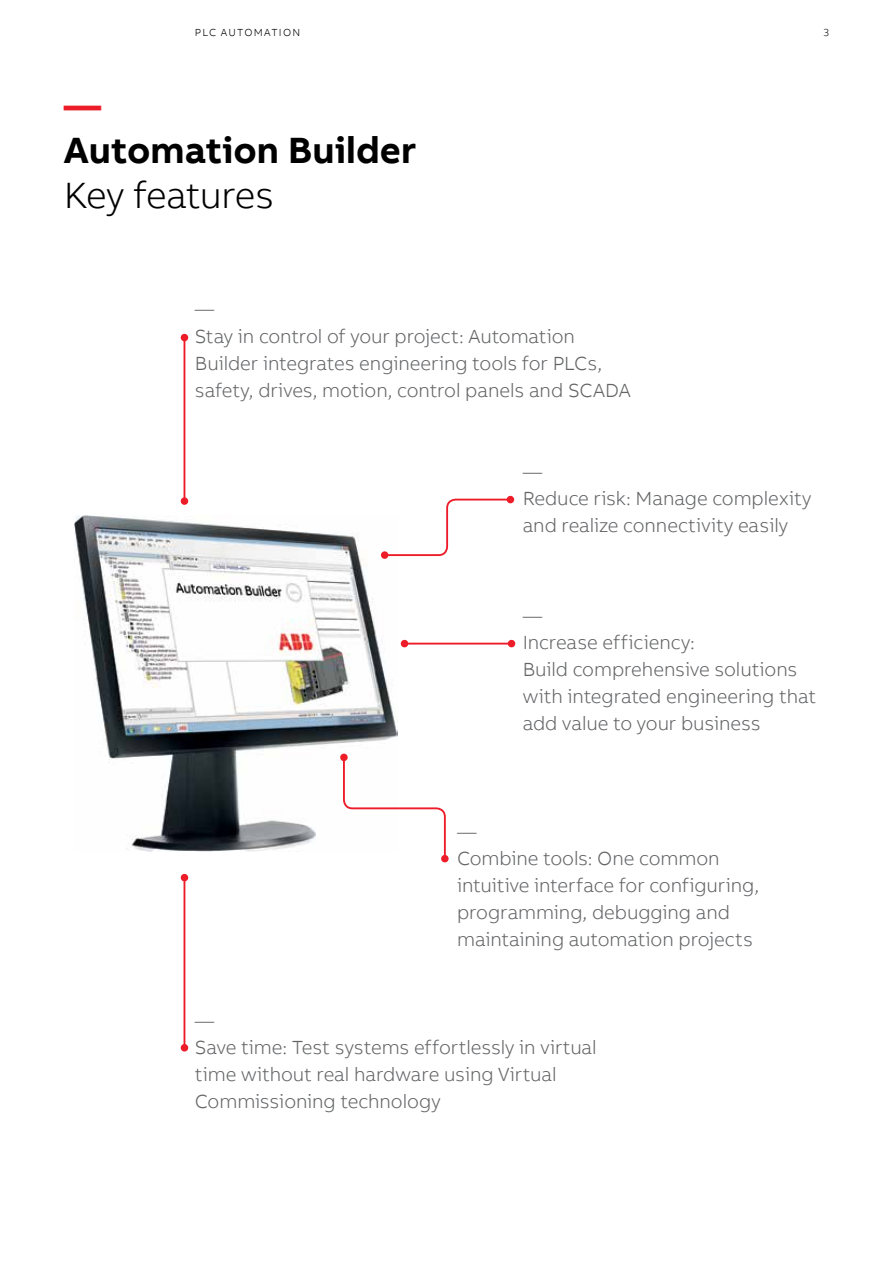
<style>
.page{position:relative;width:893px;height:1263px;background:#fff}
.page>*{position:absolute;margin:0;border:0;box-sizing:border-box;transform-origin:0 0}
.t1{font:700 37.5px "AB Bvoice";color:#000}
.t2{font:300 37.5px "AB Bvoice";letter-spacing:-.02em;color:#000}
.t3{font:700 37.5px "AB Bvoice";color:#ed1c29}
.t4{font:300 19.5px/27px "AB Bvoice";letter-spacing:-.005em;color:#636466}
.t5{font:300 10.5px "AB Bvoice";letter-spacing:.12em;color:#000}
</style>
<div class="page">
<img style="left:74px;top:515px;width:324px;height:337px">
<svg style="left:383px;top:498px;width:129px;height:59px"></svg>
<div style="left:507px;top:496px;width:7px;height:7px;background:#ed1c29;border-radius:50%"></div>
<div style="left:381px;top:551px;width:7px;height:8px;background:#ed1c29;border-radius:50%"></div>
<hr style="left:404px;top:643px;width:107px;height:1px;background:#ed1c29">
<div style="left:508px;top:640px;width:7px;height:7px;background:#ed1c29;border-radius:50%"></div>
<div style="left:401px;top:640px;width:7px;height:7px;background:#ed1c29;border-radius:50%"></div>
<hr style="left:184px;top:338px;width:1px;height:163px;background:#ed1c29">
<div style="left:181px;top:497px;width:7px;height:8px;background:#ed1c29;border-radius:50%"></div>
<div style="left:181px;top:334px;width:7px;height:7px;background:#ed1c29;border-radius:50%"></div>
<svg style="left:342px;top:755px;width:104px;height:102px"></svg>
<div style="left:340px;top:754px;width:8px;height:7px;background:#ed1c29;border-radius:50%"></div>
<div style="left:441px;top:855px;width:8px;height:7px;background:#ed1c29;border-radius:50%"></div>
<hr style="left:184px;top:878px;width:1px;height:170px;background:#ed1c29">
<div style="left:181px;top:1044px;width:7px;height:7px;background:#ed1c29;border-radius:50%"></div>
<div style="left:181px;top:874px;width:7px;height:7px;background:#ed1c29;border-radius:50%"></div>
<p class="t5" style="left:195px;top:26px;width:107px">PLC AUTOMATION</p>
<p class="t5" style="left:823px;top:26px;width:7px">3</p>
<h1 class="t3" style="left:64px;top:81px;width:39px">—</h1>
<h1 class="t1" style="left:64px;top:126px;width:354px">Automation Builder</h1>
<h1 class="t2" style="left:64px;top:173px;width:212px">Key features</h1>
<p class="t4" style="left:195px;top:294px;width:438px;line-height:27.5px">—<br>Stay in control of your project: Automation Builder integrates engineering tools for PLCs, safety, drives, motion, control panels and SCADA</p>
<p class="t4" style="left:523px;top:458px;width:290px">—<br>Reduce risk: Manage complexity and realize connectivity easily</p>
<p class="t4" style="left:523px;top:602px;width:295px">—<br>Increase efficiency:<br>Build comprehensive solutions with integrated engineering that add value to your business</p>
<p class="t4" style="left:457px;top:818px;width:303px">—<br>Combine tools: One common intuitive interface for configuring, programming, debugging and maintaining automation projects</p>
<p class="t4" style="left:195px;top:1007px;width:403px">—<br>Save time: Test systems effortlessly in virtual time without real hardware using Virtual<br>Commissioning technology</p>
</div>
